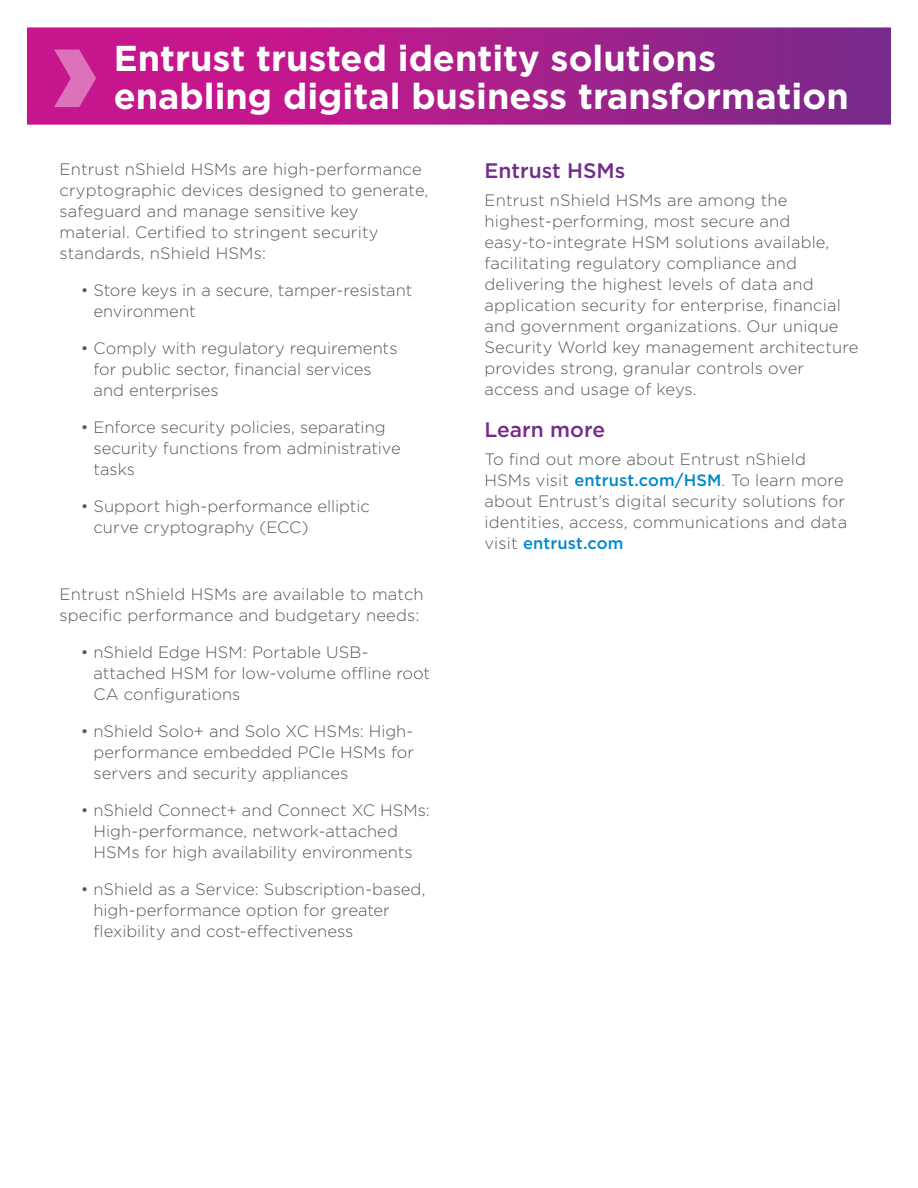
<style>
.page{position:relative;width:918px;height:1188px;background:#fff}
.page>*{position:absolute;margin:0;border:0;box-sizing:border-box;transform-origin:0 0}
.t1{font:700 36px/37.5px "Gotham";color:#fff}
.t2{font:500 21px "Gotham";color:#752b8a}
.t3{font:300 16.5px/21px "Gotham";letter-spacing:.01em;color:#57585a}
.s1{font-weight:500;color:#0089cd}
</style>
<div class="page">
<img style="left:27px;top:27px;width:864px;height:98px">
<svg style="left:54px;top:49px;width:42px;height:58px;background:#d34ca7"></svg>
<h1 class="t1" style="left:114px;top:42px;width:737px">Entrust trusted identity solutions enabling digital business transformation</h1>
<p class="t3" style="left:60px;top:159px;width:370px">Entrust nShield HSMs are high-performance cryptographic devices designed to generate, safeguard and manage sensitive key material. Certified to stringent security standards, nShield HSMs:</p>
<p class="t3" style="left:94px;top:280px;width:320px;text-indent:-13px">• Store keys in a secure, tamper-resistant environment</p>
<p class="t3" style="left:94px;top:338px;width:306px;text-indent:-13px">• Comply with regulatory requirements for public sector, financial services and enterprises</p>
<p class="t3" style="left:94px;top:417px;width:309px;text-indent:-13px">• Enforce security policies, separating security functions from administrative tasks</p>
<p class="t3" style="left:94px;top:496px;width:278px;text-indent:-13px">• Support high-performance elliptic curve cryptography (ECC)</p>
<p class="t3" style="left:60px;top:585px;width:366px">Entrust nShield HSMs are available to match specific performance and budgetary needs:</p>
<p class="t3" style="left:94px;top:643px;width:338px;text-indent:-13px">• nShield Edge HSM: Portable USB&shy;attached HSM for low-volume offline root<br>CA configurations</p>
<p class="t3" style="left:94px;top:722px;width:322px;text-align:justify;text-indent:-13px">• nShield Solo+ and Solo XC HSMs: High&shy;performance embedded PCIe HSMs for servers and security appliances</p>
<p class="t3" style="left:94px;top:800px;width:338px;text-indent:-13px">• nShield Connect+ and Connect XC HSMs:<br>High-performance, network-attached<br>HSMs for high availability environments</p>
<p class="t3" style="left:94px;top:879px;width:333px;text-indent:-13px">• nShield as a Service: Subscription-based, high-performance option for greater flexibility and cost-effectiveness</p>
<p class="t2" style="left:485px;top:162px;width:142px">Entrust HSMs</p>
<p class="t3" style="left:485px;top:190px;width:375px">Entrust nShield HSMs are among the highest-performing, most secure and easy-to-integrate HSM solutions available, facilitating regulatory compliance and delivering the highest levels of data and application security for enterprise, financial and government organizations. Our unique Security World key management architecture provides strong, granular controls over access and usage of keys.</p>
<p class="t2" style="left:485px;top:420px;width:122px">Learn more</p>
<p class="t3" style="left:485px;top:449px;width:364px">To find out more about Entrust nShield HSMs visit <span class="s1">entrust.com/HSM</span>. To learn more about Entrust’s digital security solutions for identities, access, communications and data visit <span class="s1">entrust.com</span></p>
</div>
